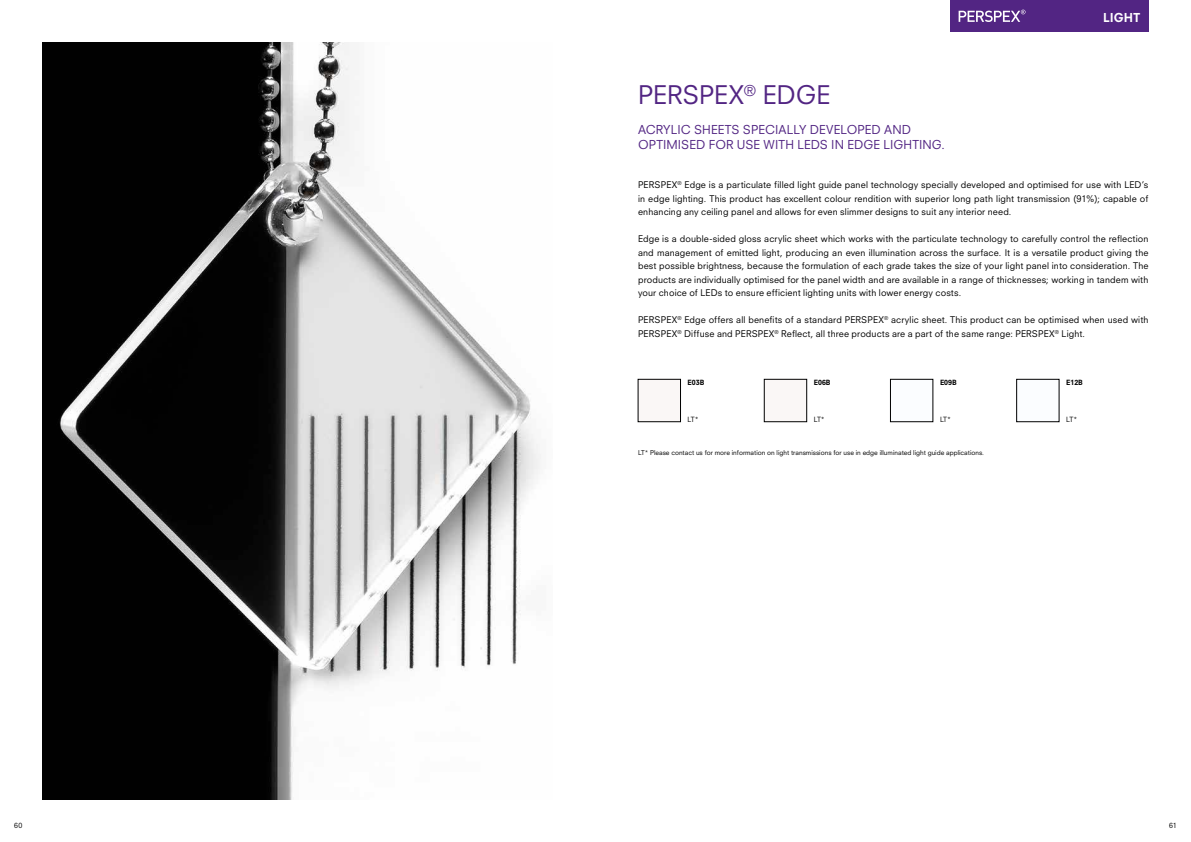
<style>
.page{position:relative;width:1191px;height:842px;background:#fff}
.page>*{position:absolute;margin:0;border:0;box-sizing:border-box;transform-origin:0 0}
.t1{font:25px "Neuzeit SLT Std";color:#522583}
.t2{font:12px/15px "Neuzeit SLT Std";letter-spacing:.005em;color:#522583}
.t3{font:800 12px "Neuzeit SLT Std";color:#fff}
.t4{font:9px/13.5px "Neuzeit SLT Std";letter-spacing:.015em;color:#000;text-align:justify}
.t5{font:7px "Neuzeit SLT Std";letter-spacing:-.09em;color:#000}
.t6{font:800 7px "Neuzeit SLT Std";color:#000}
.t7{font:6.5px "Neuzeit SLT Std";color:#000}
</style>
<div class="page">
<div style="left:950px;top:0;width:198px;height:31px;background:#522583"></div>
<svg style="left:958px;top:10px;width:67px;height:12px"></svg>
<img style="left:43px;top:43px;width:498px;height:756px">
<div style="left:638px;top:379px;width:42px;height:43px;border:1px solid #000"></div>
<div style="left:764px;top:379px;width:42px;height:43px;border:1px solid #000"></div>
<div style="left:890px;top:379px;width:43px;height:43px;border:1px solid #000"></div>
<div style="left:1016px;top:379px;width:43px;height:43px;border:1px solid #000"></div>
<h1 class="t1" style="left:638px;top:79px;width:194px">PERSPEX<sup>®</sup> EDGE</h1>
<h2 class="t2" style="left:638px;top:122px;width:308px">ACRYLIC SHEETS SPECIALLY DEVELOPED AND<br>OPTIMISED FOR USE WITH LEDS IN EDGE LIGHTING.</h2>
<h2 class="t3" style="left:1103px;top:10px;width:39px">LIGHT</h2>
<p class="t4" style="left:638px;top:178px;width:512px">PERSPEX<sup>®</sup> Edge is a particulate filled light guide panel technology specially developed and optimised for use with LED’s in edge lighting. This product has excellent colour rendition with superior long path light transmission (91%); capable of enhancing any ceiling panel and allows for even slimmer designs to suit any interior need.</p>
<p class="t4" style="left:638px;top:232px;width:512px">Edge is a double-sided gloss acrylic sheet which works with the particulate technology to carefully control the reflection and management of emitted light, producing an even illumination across the surface. It is a versatile product giving the best possible brightness, because the formulation of each grade takes the size of your light panel into consideration. The products are individually optimised for the panel width and are available in a range of thicknesses; working in tandem with your choice of LEDs to ensure efficient lighting units with lower energy costs.</p>
<p class="t4" style="left:638px;top:313px;width:512px">PERSPEX<sup>®</sup> Edge offers all benefits of a standard PERSPEX<sup>®</sup> acrylic sheet. This product can be optimised when used with<br>PERSPEX<sup>®</sup> Diffuse and PERSPEX<sup>®</sup> Reflect, all three products are a part of the same range: PERSPEX<sup>®</sup> Light.</p>
<p class="t6" style="left:687px;top:378px;width:18px">E03B</p>
<p class="t5" style="left:687px;top:415px;width:13px">LT*</p>
<p class="t6" style="left:814px;top:378px;width:18px">E06B</p>
<p class="t5" style="left:814px;top:415px;width:13px">LT*</p>
<p class="t6" style="left:940px;top:378px;width:18px">E09B</p>
<p class="t5" style="left:940px;top:415px;width:13px">LT*</p>
<p class="t7" style="left:638px;top:449px;width:347px">LT* Please contact us for more information on light transmissions for use in edge illuminated light guide applications.</p>
<p class="t6" style="left:1066px;top:378px;width:18px">E12B</p>
<p class="t5" style="left:1066px;top:415px;width:13px">LT*</p>
<p class="t5" style="left:14px;top:821px;width:10px">60</p>
<p class="t5" style="left:1169px;top:821px;width:9px">61</p>
</div>
